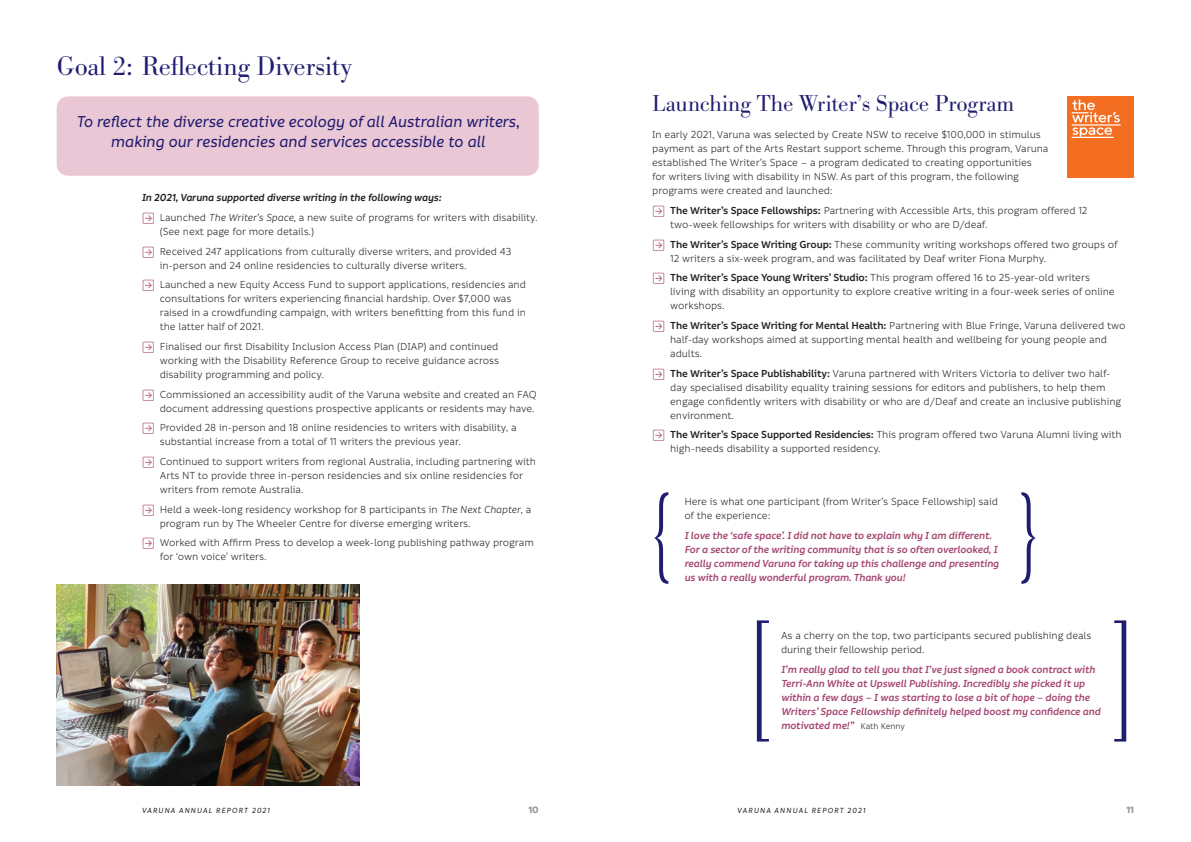
<style>
.page{position:relative;width:1191px;height:842px;background:#fff}
.page>*{position:absolute;margin:0;border:0;box-sizing:border-box;transform-origin:0 0}
.t1{font:300 143px "Bodoni Ant";color:#201c70;scale:.44 1}
.t2{font:300 condensed 100px "Century";color:#201c70;scale:.7 1}
.t3{font:300 28px "Bodoni URW";letter-spacing:-.01em;color:#201c70}
.t4{font:300 24px "Bodoni URW";letter-spacing:-.01em;color:#201c70}
.t5{font:italic 500 17px/20px "Informative";letter-spacing:-.01em;color:#201c70;text-align:center}
.t6{font:11px/14px "Informative";letter-spacing:-.01em;color:#231f20}
.t7{font:italic 600 11px/14px "Informative";letter-spacing:-.01em;color:#a64772}
.t8{font:italic 600 11px "Informative";letter-spacing:-.01em;color:#231f20}
.t9{font:700 10px "Informative";color:#939598}
.t10{font:italic 500 8px "Informative";letter-spacing:.12em;color:#231f20}
.s1{color:#a64772}
.s2{font-style:italic}
.s3{font-weight:600}
.s4{font-weight:400;font-style:normal;font-size:9px;color:#231f20}
</style>
<div class="page">
<div style="left:57px;top:96px;width:482px;height:80px;background:#eac7d4;border-radius:11px"></div>
<div style="left:1067px;top:96px;width:66px;height:82px;background:#f36e21"></div>
<svg style="left:1072px;top:99px;width:47px;height:39px"></svg>
<hr style="left:1072px;top:124px;width:48px;height:2px;background:#fff">
<hr style="left:1072px;top:137px;width:41px;height:1px;background:#fff">
<img style="left:57px;top:585px;width:302px;height:200px">
<h3 class="t3" style="left:57px;top:50px;width:297px">Goal 2: Reflecting Diversity</h3>
<h3 class="t5" style="left:76px;top:111px;width:445px">To reflect the diverse creative ecology of all Australian writers, making our residencies and services accessible to all</h3>
<p class="t8" style="left:142px;top:192px;width:301px">In 2021, Varuna supported diverse writing in the following ways:</p>
<p class="t6" style="left:160px;top:211px;width:379px;text-indent:-18px"><span class="s1">→</span> Launched <span class="s2">The Writer’s Space</span>, a new suite of programs for writers with disability. (See next page for more details.)</p>
<p class="t6" style="left:160px;top:244px;width:353px;text-indent:-18px"><span class="s1">→</span> Received 247 applications from culturally diverse writers, and provided 43 in‑ person and 24 online residencies to culturally diverse writers.</p>
<p class="t6" style="left:160px;top:278px;width:368px;text-indent:-18px"><span class="s1">→</span> Launched a new Equity Access Fund to support applications, residencies and consultations for writers experiencing financial hardship. Over $7,000 was raised in a crowdfunding campaign, with writers benefitting from this fund in the latter half of 2021.</p>
<p class="t6" style="left:160px;top:340px;width:341px;text-align:justify;text-indent:-18px"><span class="s1">→</span> Finalised our first Disability Inclusion Access Plan (DIAP) and continued working with the Disability Reference Group to receive guidance across disability programming and policy.</p>
<p class="t6" style="left:142px;top:387px;width:396px;text-align:right"><span class="s1">→</span> Commissioned an accessibility audit of the Varuna website and created an FAQ document addressing questions prospective applicants or residents may have.</p>
<p class="t6" style="left:160px;top:421px;width:358px;text-indent:-18px"><span class="s1">→</span> Provided 28 in-person and 18 online residencies to writers with disability, a substantial increase from a total of 11 writers the previous year.</p>
<p class="t6" style="left:160px;top:455px;width:378px;text-indent:-18px"><span class="s1">→</span> Continued to support writers from regional Australia, including partnering with<br>Arts NT to provide three in-person residencies and six online residencies for writers from remote Australia.</p>
<p class="t6" style="left:160px;top:502px;width:373px;text-indent:-18px"><span class="s1">→</span> Held a week-long residency workshop for 8 participants in <span class="s2">The Next Chapter</span>, a program run by The Wheeler Centre for diverse emerging writers.</p>
<p class="t6" style="left:160px;top:536px;width:375px;text-indent:-18px"><span class="s1">→</span> Worked with Affirm Press to develop a week-long publishing pathway program for ‘own voice’ writers.</p>
<h3 class="t4" style="left:652px;top:89px;width:364px">Launching The Writer’s Space Program</h3>
<p class="t6" style="left:652px;top:128px;width:398px">In early 2021, Varuna was selected by Create NSW to receive $100,000 in stimulus payment as part of the Arts Restart support scheme. Through this program, Varuna established The Writer’s Space – a program dedicated to creating opportunities<br>for writers living with disability in NSW. As part of this program, the following programs were created and launched:</p>
<p class="t6" style="left:670px;top:204px;width:419px;text-indent:-18px"><span class="s1">→</span> <span class="s3">The Writer’s Space Fellowships:</span> Partnering with Accessible Arts, this program offered 12 two‑week fellowships for writers with disability or who are D/deaf.</p>
<p class="t6" style="left:670px;top:237px;width:449px;text-indent:-18px"><span class="s1">→</span> <span class="s3">The Writer’s Space Writing Group:</span> These community writing workshops offered two groups of<br>12 writers a six-week program, and was facilitated by Deaf writer Fiona Murphy.</p>
<p class="t6" style="left:670px;top:271px;width:446px;text-indent:-18px"><span class="s1">→</span> <span class="s3">The Writer’s Space Young Writers’ Studio:</span> This program offered 16 to 25-year-old writers living with disability an opportunity to explore creative writing in a four-week series of online workshops.</p>
<p class="t6" style="left:670px;top:319px;width:457px;text-indent:-18px"><span class="s1">→</span> <span class="s3">The Writer’s Space Writing for Mental Health:</span> Partnering with Blue Fringe, Varuna delivered two half-day workshops aimed at supporting mental health and wellbeing for young people and adults.</p>
<p class="t6" style="left:670px;top:366px;width:452px;text-indent:-18px"><span class="s1">→</span> <span class="s3">The Writer’s Space Publishability:</span> Varuna partnered with Writers Victoria to deliver two half&shy;day specialised disability equality training sessions for editors and publishers, to help them engage confidently writers with disability or who are d/Deaf and create an inclusive publishing environment.</p>
<p class="t6" style="left:670px;top:428px;width:453px;text-indent:-18px"><span class="s1">→</span> <span class="s3">The Writer’s Space Supported Residencies:</span> This program offered two Varuna Alumni living with high-needs disability a supported residency.</p>
<h2 class="t2" style="left:646px;top:472px;width:46px">{</h2>
<h2 class="t2" style="left:1012px;top:472px;width:46px">}</h2>
<p class="t6" style="left:684px;top:495px;width:315px">Here is what one participant (from Writer’s Space Fellowship) said of the experience:</p>
<p class="t7" style="left:684px;top:528px;width:316px">I love the ‘safe space’. I did not have to explain why I am different.<br>For a sector of the writing community that is so often overlooked, I really commend Varuna for taking up this challenge and presenting us with a really wonderful program. Thank you!</p>
<h1 class="t1" style="left:752px;top:593px;width:39px">[</h1>
<h1 class="t1" style="left:1113px;top:593px;width:39px">]</h1>
<p class="t6" style="left:781px;top:629px;width:312px">As a cherry on the top, two participants secured publishing deals during their fellowship period.</p>
<p class="t7" style="left:781px;top:662px;width:321px">I’m really glad to tell you that I’ve just signed a book contract with Terri-Ann White at Upswell Publishing. Incredibly she picked it up within a few days – I was starting to lose a bit of hope – doing the Writers’ Space Fellowship definitely helped boost my confidence and motivated me!” <span class="s4">Kath Kenny</span></p>
<p class="t10" style="left:142px;top:806px;width:130px">VARUNA ANNUAL REPORT 2021</p>
<p class="t9" style="left:528px;top:804px;width:12px">10</p>
<p class="t10" style="left:737px;top:806px;width:130px">VARUNA ANNUAL REPORT 2021</p>
<p class="t9" style="left:1126px;top:804px;width:9px">11</p>
</div>
